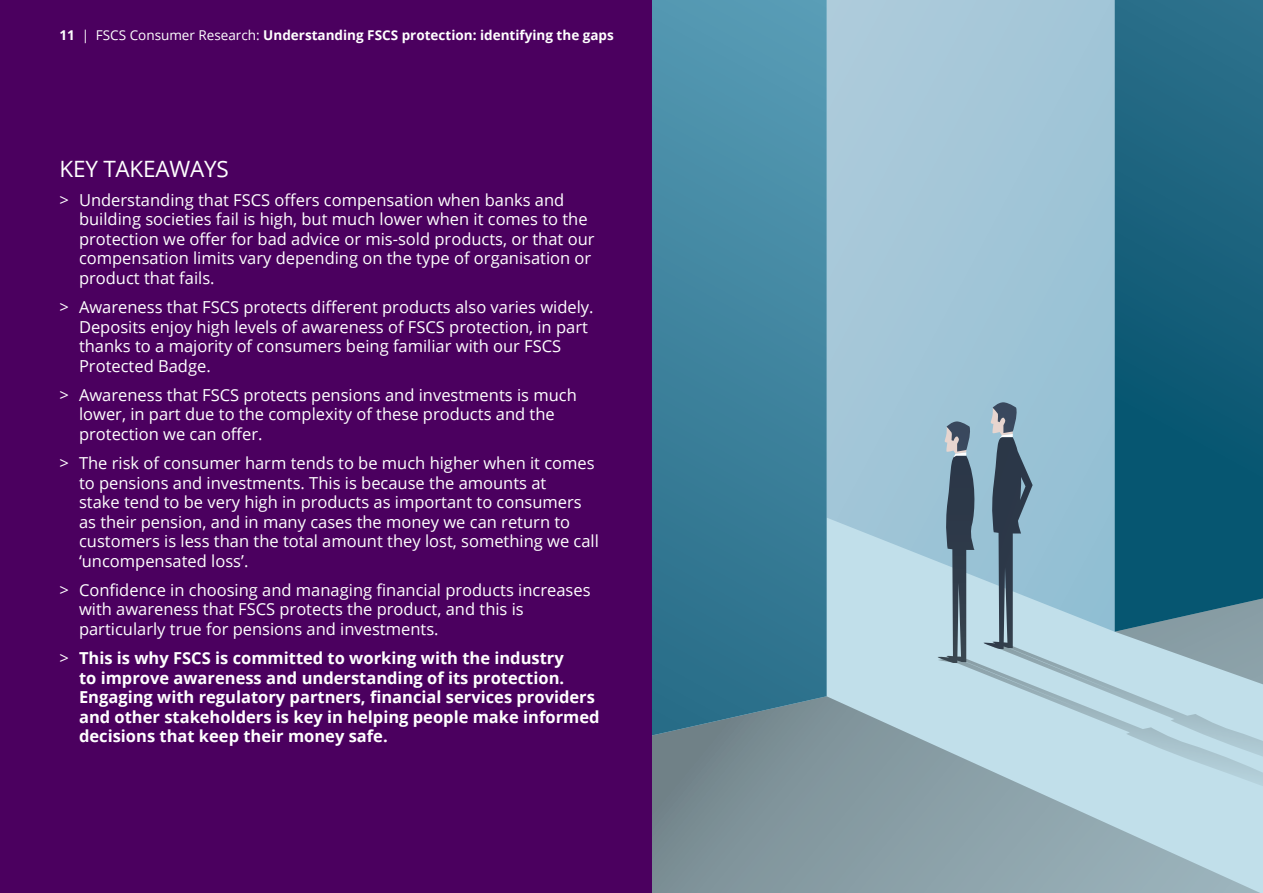
<style>
.page{position:relative;width:1263px;height:893px;background:#4b005f}
.page>*{position:absolute;margin:0;border:0;box-sizing:border-box;transform-origin:0 0}
.B_head_15_19_5pt{font:22.5px "Open Sans";letter-spacing:-.01em;color:#fff}
.Open_Sans_text_11{font:16.5px/19.5px "Open Sans";color:#fff}
.Open_Sans_text_11-2{font:700 16.5px/19.5px "Open Sans";color:#fff}
.t1{font:700 13.5px "Open Sans";color:#fff}
.s1{font-weight:400}
</style>
<div class="page">
<svg style="left:827px;top:0;width:288px;height:632px"></svg>
<svg style="left:827px;top:696px;width:288px;height:197px"></svg>
<svg style="left:938px;top:801px;width:177px;height:13px"></svg>
<svg style="left:936px;top:402px;width:179px;height:399px"></svg>
<svg style="left:653px;top:0;width:174px;height:893px"></svg>
<svg style="left:1115px;top:0;width:148px;height:402px"></svg>
<svg style="left:1115px;top:402px;width:148px;height:491px"></svg>
<p class="t1" style="left:60px;top:26px;width:556px">11 <span class="s1">| FSCS Consumer Research:</span> Understanding FSCS protection: identifying the gaps</p>
<h2 class="B_head_15_19_5pt" style="left:60px;top:153px;width:171px">KEY TAKEAWAYS</h2>
<p class="Open_Sans_text_11" style="left:79px;top:190px;width:517px;text-indent:-20px">&gt; Understanding that FSCS offers compensation when banks and building societies fail is high, but much lower when it comes to the protection we offer for bad advice or mis-sold products, or that our compensation limits vary depending on the type of organisation or product that fails.</p>
<p class="Open_Sans_text_11" style="left:79px;top:297px;width:516px;text-indent:-20px">&gt; Awareness that FSCS protects different products also varies widely.<br>Deposits enjoy high levels of awareness of FSCS protection, in part thanks to a majority of consumers being familiar with our FSCS Protected Badge.</p>
<p class="Open_Sans_text_11" style="left:79px;top:385px;width:499px;text-indent:-20px">&gt; Awareness that FSCS protects pensions and investments is much lower, in part due to the complexity of these products and the protection we can offer.</p>
<p class="Open_Sans_text_11" style="left:79px;top:453px;width:521px;text-indent:-20px">&gt; The risk of consumer harm tends to be much higher when it comes to pensions and investments. This is because the amounts at<br>stake tend to be very high in products as important to consumers as their pension, and in many cases the money we can return to customers is less than the total amount they lost, something we call ‘uncompensated loss’.</p>
<p class="Open_Sans_text_11" style="left:79px;top:580px;width:513px;text-indent:-20px">&gt; Confidence in choosing and managing financial products increases with awareness that FSCS protects the product, and this is particularly true for pensions and investments.</p>
<p class="Open_Sans_text_11-2" style="left:79px;top:648px;width:522px;text-indent:-20px"><span class="s1">&gt;</span> This is why FSCS is committed to working with the industry<br>to improve awareness and understanding of its protection.<br>Engaging with regulatory partners, financial services providers and other stakeholders is key in helping people make informed decisions that keep their money safe.</p>
</div>
